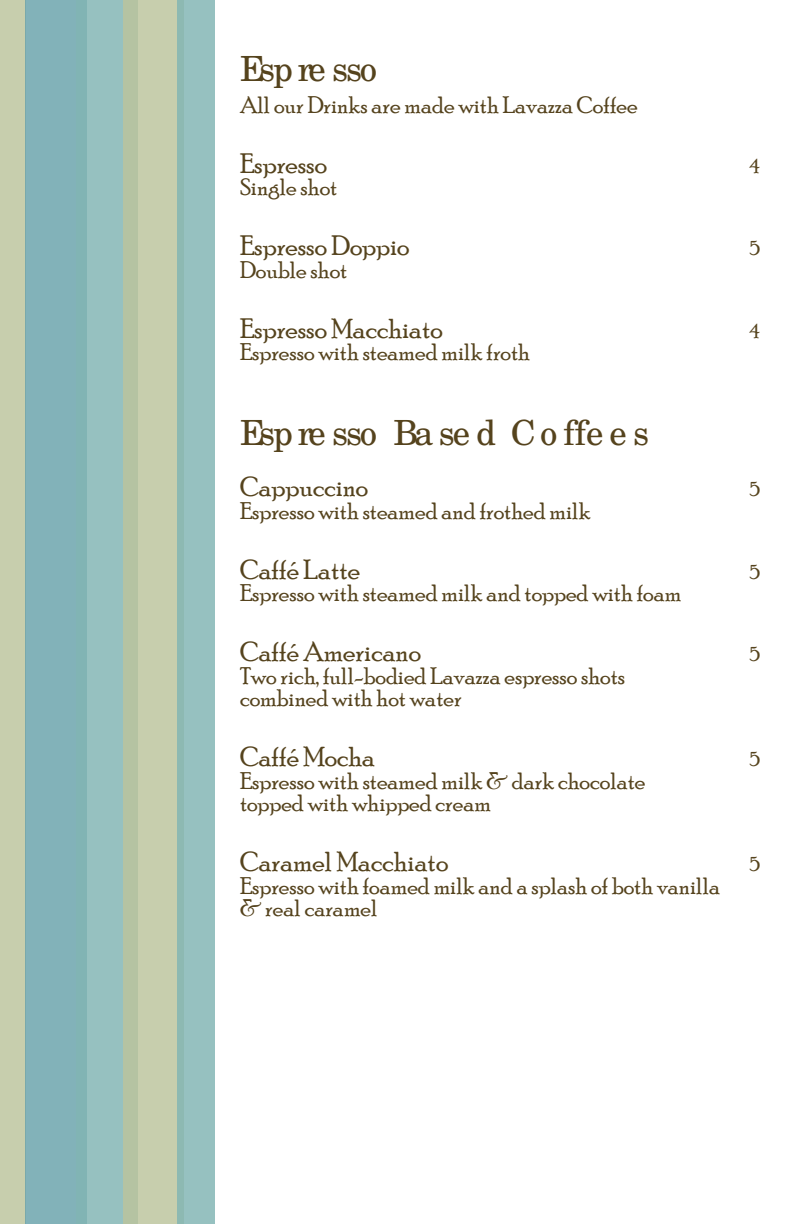
<style>
.page{position:relative;width:792px;height:1224px;background:#fff}
.page>*{position:absolute;margin:0;border:0;box-sizing:border-box;transform-origin:0 0}
.t1{font:34.6px "New Century Schlbk";letter-spacing:-.06em;color:#55431d}
.t2{font:28px "Poor Richard";color:#55431d}
.t3{font:24px/22.4px "Poor Richard";color:#55431d}
.t4{font:20px "Poor Richard";color:#55431d}
</style>
<div class="page">
<div style="left:0;top:0;width:26px;height:1224px;background:#c7cead"></div>
<div style="left:26px;top:0;width:61px;height:1224px;background:#82b2b9"></div>
<div style="left:87px;top:0;width:36px;height:1224px;background:#96c1c0"></div>
<div style="left:123px;top:0;width:61px;height:1224px;background:linear-gradient(to bottom,#c2cbaa,#c2cbaa)"></div>
<div style="left:177px;top:0;width:38px;height:1224px;background:linear-gradient(to right,#91bcb7,#98c3c3)"></div>
<h1 class="t1" style="left:240px;top:55px;width:139px">Esp re sso</h1>
<p class="t3" style="left:240px;top:94px;width:399px">All our Drinks are made with Lavazza Coffee</p>
<p class="t2" style="left:240px;top:150px;width:88px">Espresso</p>
<p class="t4" style="left:749px;top:157px;width:12px">4</p>
<p class="t3" style="left:240px;top:177px;width:99px">Single shot</p>
<p class="t2" style="left:240px;top:233px;width:171px">Espresso Doppio</p>
<p class="t4" style="left:750px;top:239px;width:12px">5</p>
<p class="t3" style="left:240px;top:259px;width:109px">Double shot</p>
<p class="t2" style="left:240px;top:315px;width:204px">Espresso Macchiato</p>
<p class="t4" style="left:749px;top:322px;width:12px">4</p>
<p class="t3" style="left:240px;top:342px;width:292px">Espresso with steamed milk froth</p>
<h1 class="t1" style="left:240px;top:419px;width:411px">Espre sso Base d Co ffe e s</h1>
<p class="t2" style="left:240px;top:474px;width:130px">Cappuccino</p>
<p class="t4" style="left:750px;top:480px;width:12px">5</p>
<p class="t3" style="left:240px;top:500px;width:352px">Espresso with steamed and frothed milk</p>
<p class="t2" style="left:240px;top:556px;width:121px">Caffé Latte</p>
<p class="t4" style="left:750px;top:563px;width:12px">5</p>
<p class="t3" style="left:240px;top:583px;width:443px">Espresso with steamed milk and topped with foam</p>
<p class="t2" style="left:240px;top:639px;width:182px">Caffé Americano</p>
<p class="t4" style="left:750px;top:645px;width:12px">5</p>
<p class="t3" style="left:240px;top:665px;width:387px">Two rich, full-bodied Lavazza espresso shots combined with hot water</p>
<p class="t2" style="left:240px;top:744px;width:137px">Caffé Mocha</p>
<p class="t4" style="left:750px;top:750px;width:12px">5</p>
<p class="t3" style="left:240px;top:770px;width:407px">Espresso with steamed milk &amp; dark chocolate topped with whipped cream</p>
<p class="t2" style="left:240px;top:849px;width:210px">Caramel Macchiato</p>
<p class="t4" style="left:750px;top:855px;width:12px">5</p>
<p class="t3" style="left:240px;top:875px;width:482px">Espresso with foamed milk and a splash of both vanilla &amp; real caramel</p>
</div>
